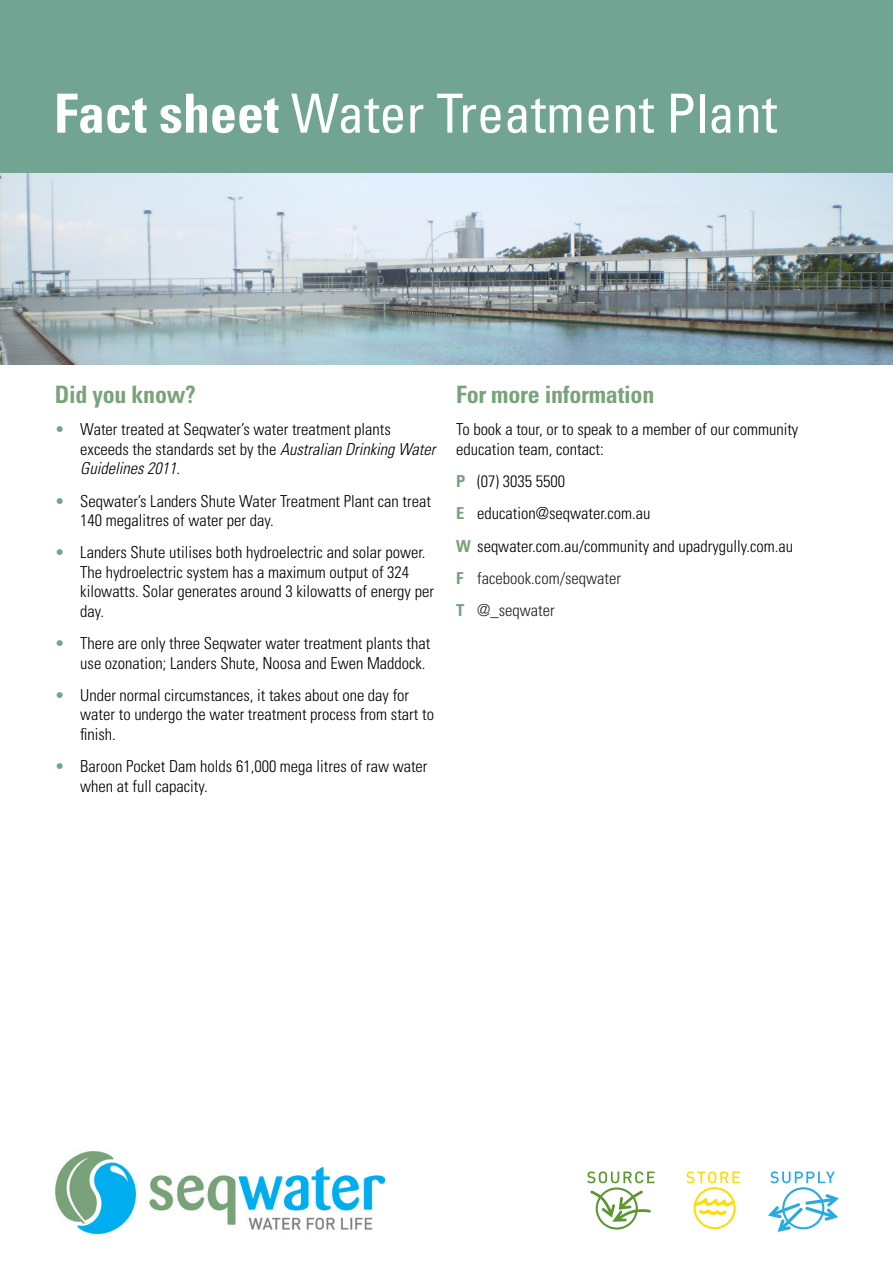
<style>
.page{position:relative;width:893px;height:1263px;background:#fff}
.page>*{position:absolute;margin:0;border:0;box-sizing:border-box;transform-origin:0 0}
.t1{font:condensed 54px "Univers LT Std";color:#fff}
.Heading_2{font:700 condensed 24px "Univers LT Std";letter-spacing:-.01em;color:#79a37b}
.t2{font:300 condensed 16.5px/19.5px "Univers LT Std";color:#000}
.t3{font:300 condensed 16.5px "Univers LT Std";color:#231f20}
.s1{font-weight:700}
.s2{color:#71a492}
.s3{font-style:italic}
.s4{font-weight:700;color:#7aa27a}
</style>
<div class="page">
<img style="left:0;top:173px;width:893px;height:191px">
<div style="left:0;top:0;width:893px;height:173px;background:#71a492"></div>
<img style="left:55px;top:1151px;width:330px;height:84px">
<svg style="left:587px;top:1171px;width:68px;height:58px"></svg>
<svg style="left:686px;top:1171px;width:54px;height:58px"></svg>
<svg style="left:768px;top:1171px;width:71px;height:61px"></svg>
<p class="t1" style="left:54px;top:79px;width:725px"><span class="s1">Fact sheet</span> Water Treatment Plant</p>
<p class="Heading_2" style="left:55px;top:380px;width:143px">Did you know?</p>
<p class="t2" style="left:80px;top:420px;width:357px;text-indent:-26px"><span class="s2">•</span> Water treated at Seqwater’s water treatment plants exceeds the standards set by the <span class="s3">Australian Drinking Water<br>Guidelines 2011</span>.</p>
<p class="t2" style="left:80px;top:491px;width:352px;text-indent:-26px"><span class="s2">•</span> Seqwater’s Landers Shute Water Treatment Plant can treat<br>140 megalitres of water per day.</p>
<p class="t2" style="left:80px;top:543px;width:355px;text-indent:-26px"><span class="s2">•</span> Landers Shute utilises both hydroelectric and solar power.<br>The hydroelectric system has a maximum output of 324 kilowatts. Solar generates around 3 kilowatts of energy per day.</p>
<p class="t2" style="left:55px;top:633px;width:377px;text-align:right"><span class="s2">•</span> There are only three Seqwater water treatment plants that use ozonation; Landers Shute, Noosa and Ewen Maddock.</p>
<p class="t2" style="left:80px;top:685px;width:355px;text-indent:-26px"><span class="s2">•</span> Under normal circumstances, it takes about one day for water to undergo the water treatment process from start to finish.</p>
<p class="t2" style="left:80px;top:756px;width:349px;text-indent:-26px"><span class="s2">•</span> Baroon Pocket Dam holds 61,000 mega litres of raw water when at full capacity.</p>
<p class="Heading_2" style="left:456px;top:380px;width:200px">For more information</p>
<p class="t2" style="left:456px;top:420px;width:344px">To book a tour, or to speak to a member of our community education team, contact:</p>
<p class="t2" style="left:456px;top:471px;width:110px"><span class="s4">P</span> (07) 3035 5500</p>
<p class="t2" style="left:456px;top:504px;width:196px"><span class="s4">E</span> education@seqwater.com.au</p>
<p class="t2" style="left:456px;top:536px;width:338px"><span class="s4">W</span> seqwater.com.au/community and upadrygully.com.au</p>
<p class="t3" style="left:456px;top:568px;width:166px"><span class="s4">F</span> facebook.com/seqwater</p>
<p class="t3" style="left:456px;top:600px;width:100px"><span class="s4">T</span> @_seqwater</p>
</div>
